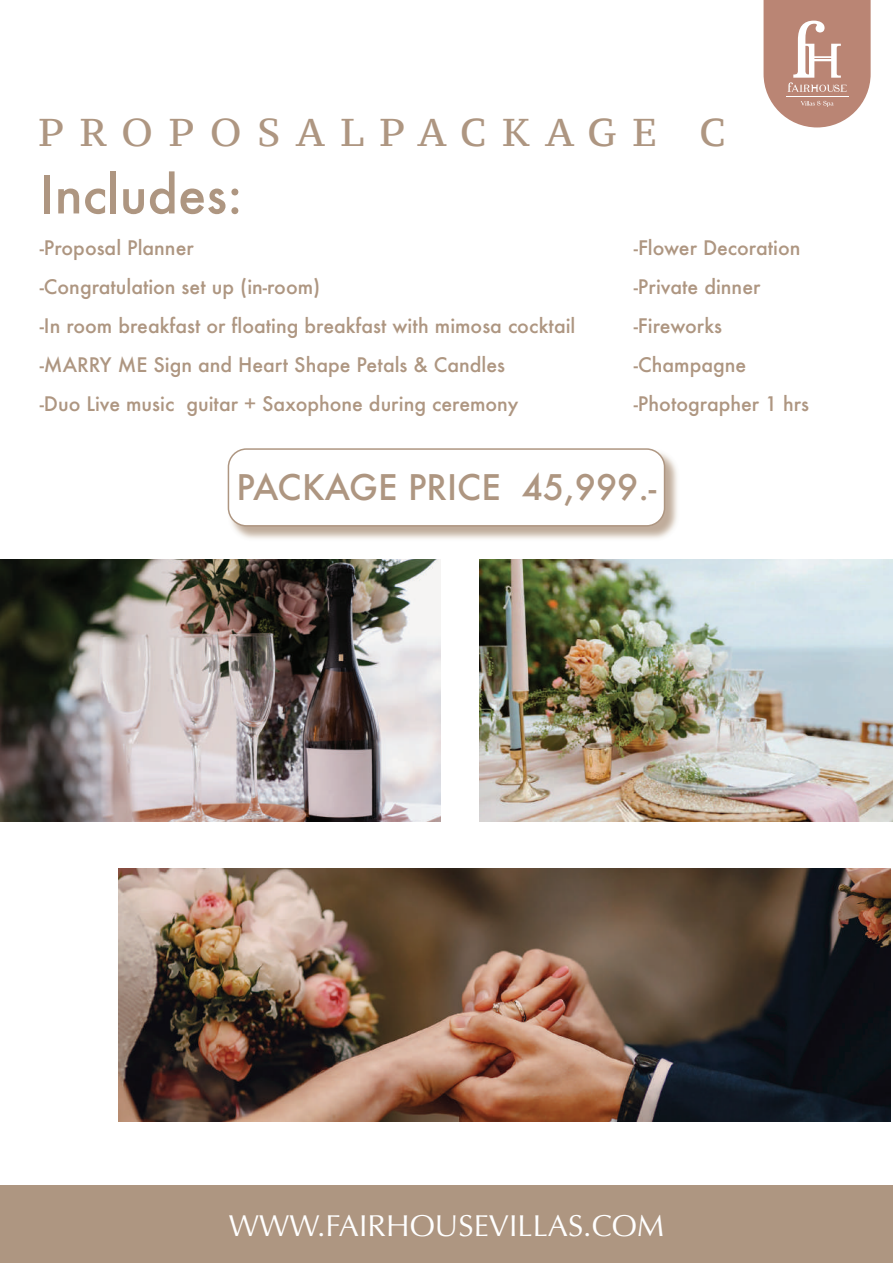
<style>
.page{position:relative;width:893px;height:1263px;background:#fff}
.page>*{position:absolute;margin:0;border:0;box-sizing:border-box;transform-origin:0 0}
.t1{font:500 51px "Futura";color:#ae9681}
.t2{font:38.55px "PT Serif Caption";letter-spacing:.4em;color:#ae9681}
.t3{font:500 34.35px "Futura";color:#ae9681}
.t4{font:30.3px "Optima";color:#fff}
.t5{font:500 19.5px "Futura";color:#ae9681}
</style>
<div class="page">
<img style="left:0;top:559px;width:441px;height:262px">
<img style="left:119px;top:868px;width:772px;height:254px">
<img style="left:480px;top:559px;width:413px;height:262px">
<img style="left:227px;top:451px;width:450px;height:88px">
<div style="left:228px;top:449px;width:436px;height:77px;background:#fff;border-radius:18px"></div>
<div style="left:228px;top:448px;width:437px;height:79px;border:2px solid #ae9681;border-radius:18px"></div>
<svg style="left:763px;top:0;width:108px;height:127px"></svg>
<div style="left:0;top:1185px;width:893px;height:78px;background:#ae9681"></div>
<h2 class="t2" style="left:39px;top:108px;width:689px">PROPOSALPACKAGE C</h2>
<h1 class="t1" style="left:40px;top:160px;width:205px">Includes:</h1>
<p class="t5" style="left:40px;top:235px;width:156px">-Proposal Planner</p>
<p class="t5" style="left:634px;top:235px;width:168px">-Flower Decoration</p>
<p class="t5" style="left:40px;top:274px;width:282px">-Congratulation set up (in-room)</p>
<p class="t5" style="left:634px;top:274px;width:128px">-Private dinner</p>
<p class="t5" style="left:40px;top:313px;width:537px">-In room breakfast or floating breakfast with mimosa cocktail</p>
<p class="t5" style="left:634px;top:313px;width:90px">-Fireworks</p>
<p class="t5" style="left:40px;top:352px;width:467px">-MARRY ME Sign and Heart Shape Petals &amp; Candles</p>
<p class="t5" style="left:634px;top:352px;width:114px">-Champagne</p>
<p class="t5" style="left:40px;top:391px;width:480px">-Duo Live music guitar + Saxophone during ceremony</p>
<p class="t5" style="left:634px;top:391px;width:177px">-Photographer 1 hrs</p>
<h3 class="t3" style="left:237px;top:464px;width:421px">PACKAGE PRICE 45,999.-</h3>
<h3 class="t4" style="left:229px;top:1208px;width:437px">WWW.FAIRHOUSEVILLAS.COM</h3>
</div>
